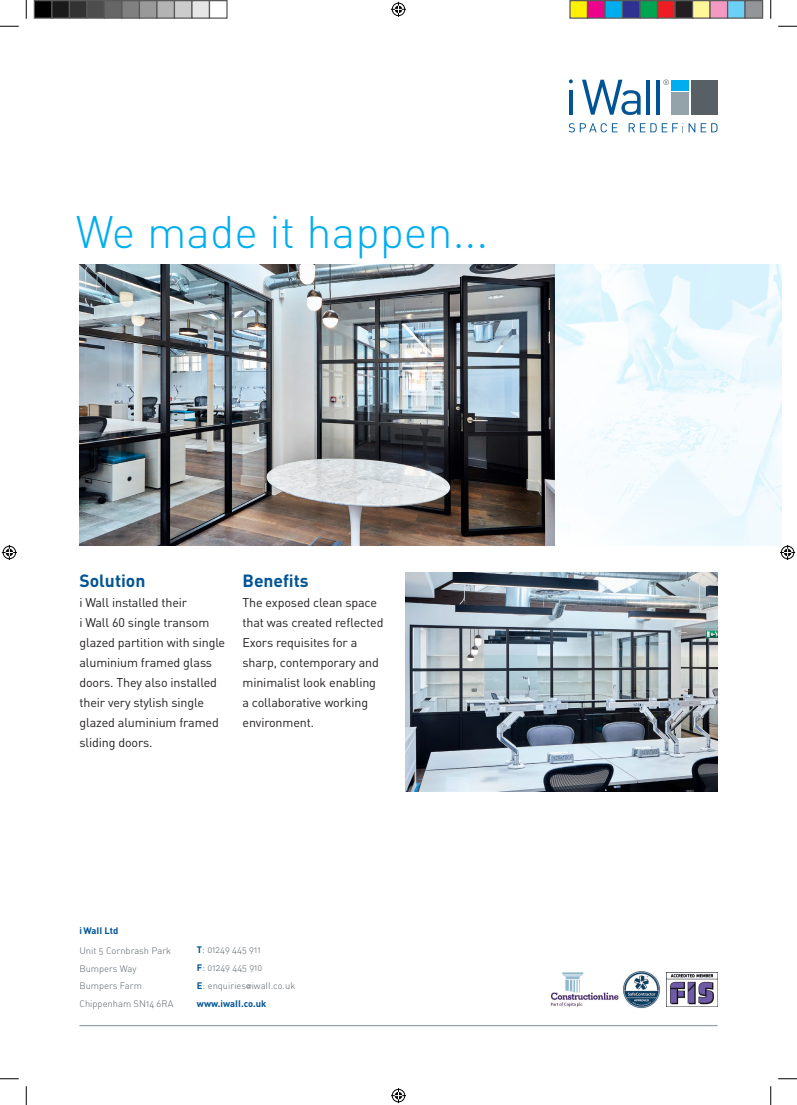
<style>
.page{position:relative;width:797px;height:1105px;background:#fff}
.page>*{position:absolute;margin:0;border:0;box-sizing:border-box;transform-origin:0 0}
.t1{font:45px "DIN Light Alternate";color:#00aeef}
.t2{font:700 17.5px "DIN";color:#005495}
.t3{font:12.5px/20px "DIN";letter-spacing:-.01em;color:#231f20}
.t4{font:9.38px/17.5px "DIN Light Alternate";color:#576065}
.t5{font:700 9.38px "DIN";color:#005495}
.s1{font-family:"DIN";font-weight:700;color:#005495}
.s2{font-family:"Helvetica Neue";font-size:6.88px}
</style>
<div class="page">
<hr style="left:569px;top:90px;width:3px;height:25px;background:#005495">
<svg style="left:582px;top:80px;width:58px;height:35px"></svg>
<svg style="left:568px;top:123px;width:49px;height:9px"></svg>
<svg style="left:569px;top:79px;width:4px;height:4px"></svg>
<hr style="left:646px;top:80px;width:4px;height:35px;background:#005495">
<hr style="left:656px;top:80px;width:4px;height:35px;background:#005495">
<svg style="left:628px;top:123px;width:89px;height:9px"></svg>
<svg style="left:663px;top:80px;width:6px;height:5px"></svg>
<div style="left:671px;top:80px;width:18px;height:10px;background:#00aeef"></div>
<div style="left:690px;top:80px;width:27px;height:35px;background:#576065"></div>
<div style="left:671px;top:92px;width:18px;height:23px;background:#94a2aa"></div>
<img style="left:666px;top:973px;width:51px;height:34px">
<img style="left:79px;top:264px;width:702px;height:281px">
<img style="left:550px;top:972px;width:69px;height:35px">
<img style="left:623px;top:971px;width:37px;height:37px">
<hr style="left:79px;top:1025px;width:638px;height:1px;background:#94a2aa">
<img style="left:405px;top:573px;width:312px;height:218px">
<svg style="left:0;top:25px;width:19px;height:2px"></svg>
<svg style="left:778px;top:25px;width:19px;height:2px"></svg>
<svg style="left:0;top:1078px;width:19px;height:1px"></svg>
<svg style="left:778px;top:1078px;width:19px;height:1px"></svg>
<svg style="left:25px;top:0;width:2px;height:19px"></svg>
<svg style="left:25px;top:1086px;width:2px;height:19px"></svg>
<svg style="left:770px;top:0;width:1px;height:19px"></svg>
<svg style="left:770px;top:1086px;width:1px;height:19px"></svg>
<svg style="left:391px;top:2px;width:15px;height:15px"></svg>
<svg style="left:391px;top:1088px;width:15px;height:15px"></svg>
<svg style="left:2px;top:545px;width:15px;height:15px"></svg>
<svg style="left:780px;top:545px;width:15px;height:15px"></svg>
<div style="left:34px;top:1px;width:18px;height:17px;background:#000"></div>
<div style="left:34px;top:0;width:18px;height:19px;border:1px solid #595959"></div>
<div style="left:52px;top:1px;width:17px;height:17px;background:#1a1a1a"></div>
<div style="left:51px;top:0;width:19px;height:19px;border:1px solid #595959"></div>
<div style="left:69px;top:1px;width:18px;height:17px;background:#333"></div>
<div style="left:69px;top:0;width:19px;height:19px;border:1px solid #595959"></div>
<div style="left:87px;top:1px;width:17px;height:17px;background:#4d4d4d"></div>
<div style="left:86px;top:0;width:19px;height:19px;border:1px solid #595959"></div>
<div style="left:104px;top:1px;width:18px;height:17px;background:#666"></div>
<div style="left:104px;top:0;width:18px;height:19px;border:1px solid #595959"></div>
<div style="left:122px;top:1px;width:17px;height:17px;background:#808080"></div>
<div style="left:121px;top:0;width:19px;height:19px;border:1px solid #595959"></div>
<div style="left:139px;top:1px;width:18px;height:17px;background:#999"></div>
<div style="left:139px;top:0;width:19px;height:19px;border:1px solid #595959"></div>
<div style="left:157px;top:1px;width:17px;height:17px;background:#b3b3b3"></div>
<div style="left:156px;top:0;width:19px;height:19px;border:1px solid #595959"></div>
<div style="left:174px;top:1px;width:18px;height:17px;background:#ccc"></div>
<div style="left:174px;top:0;width:18px;height:19px;border:1px solid #595959"></div>
<div style="left:192px;top:1px;width:17px;height:17px;background:#e6e6e6"></div>
<div style="left:191px;top:0;width:19px;height:19px;border:1px solid #595959"></div>
<div style="left:209px;top:0;width:19px;height:19px;border:1px solid #595959"></div>
<div style="left:570px;top:1px;width:17px;height:17px;background:#fff101"></div>
<div style="left:569px;top:0;width:19px;height:19px;border:1px solid #595959"></div>
<div style="left:587px;top:1px;width:18px;height:17px;background:#ed028c"></div>
<div style="left:587px;top:0;width:18px;height:19px;border:1px solid #595959"></div>
<div style="left:605px;top:1px;width:17px;height:17px;background:#00aeef"></div>
<div style="left:604px;top:0;width:19px;height:19px;border:1px solid #595959"></div>
<div style="left:622px;top:1px;width:18px;height:17px;background:#2e3092"></div>
<div style="left:622px;top:0;width:18px;height:19px;border:1px solid #595959"></div>
<div style="left:640px;top:1px;width:17px;height:17px;background:#00a54f"></div>
<div style="left:639px;top:0;width:19px;height:19px;border:1px solid #595959"></div>
<div style="left:657px;top:1px;width:18px;height:17px;background:#ee1d23"></div>
<div style="left:657px;top:0;width:18px;height:19px;border:1px solid #595959"></div>
<div style="left:675px;top:1px;width:17px;height:17px;background:#231f20"></div>
<div style="left:674px;top:0;width:19px;height:19px;border:1px solid #595959"></div>
<div style="left:692px;top:1px;width:18px;height:17px;background:#fff79a"></div>
<div style="left:692px;top:0;width:18px;height:19px;border:1px solid #595959"></div>
<div style="left:710px;top:1px;width:17px;height:17px;background:#f499c2"></div>
<div style="left:709px;top:0;width:19px;height:19px;border:1px solid #595959"></div>
<div style="left:727px;top:1px;width:18px;height:17px;background:#6bcff6"></div>
<div style="left:727px;top:0;width:18px;height:19px;border:1px solid #595959"></div>
<div style="left:745px;top:1px;width:17px;height:17px;background:#939598"></div>
<div style="left:744px;top:0;width:19px;height:19px;border:1px solid #595959"></div>
<h1 class="t1" style="left:76px;top:204px;width:414px">We made it happen...</h1>
<h2 class="t2" style="left:79px;top:570px;width:68px">Solution</h2>
<p class="t3" style="left:79px;top:593px;width:147px">i Wall installed their<br>i Wall 60 single transom glazed partition with single aluminium framed glass doors. They also installed their very stylish single glazed aluminium framed sliding doors.</p>
<h2 class="t2" style="left:242px;top:570px;width:68px">Benefits</h2>
<p class="t3" style="left:242px;top:593px;width:142px">The exposed clean space that was created reflected<br>Exors requisites for a sharp, contemporary and minimalist look enabling a collaborative working environment.</p>
<p class="t5" style="left:79px;top:924px;width:40px">i WaII Ltd</p>
<p class="t4" style="left:79px;top:942px;width:95px">Unit 5 Cornbrash Park<br>Bumpers Way<br>Bumpers Farm<br>Chippenham SN14 6RA</p>
<p class="t4" style="left:197px;top:941px;width:100px"><span class="s1">T</span>: 01249 445 911<br><span class="s1">F</span>: 01249 445 910<br><span class="s1">E</span>: enquiries<span class="s2">@</span>iwaII.co.uk</p>
<p class="t5" style="left:197px;top:997px;width:71px">www.iwaII.co.uk</p>
</div>
